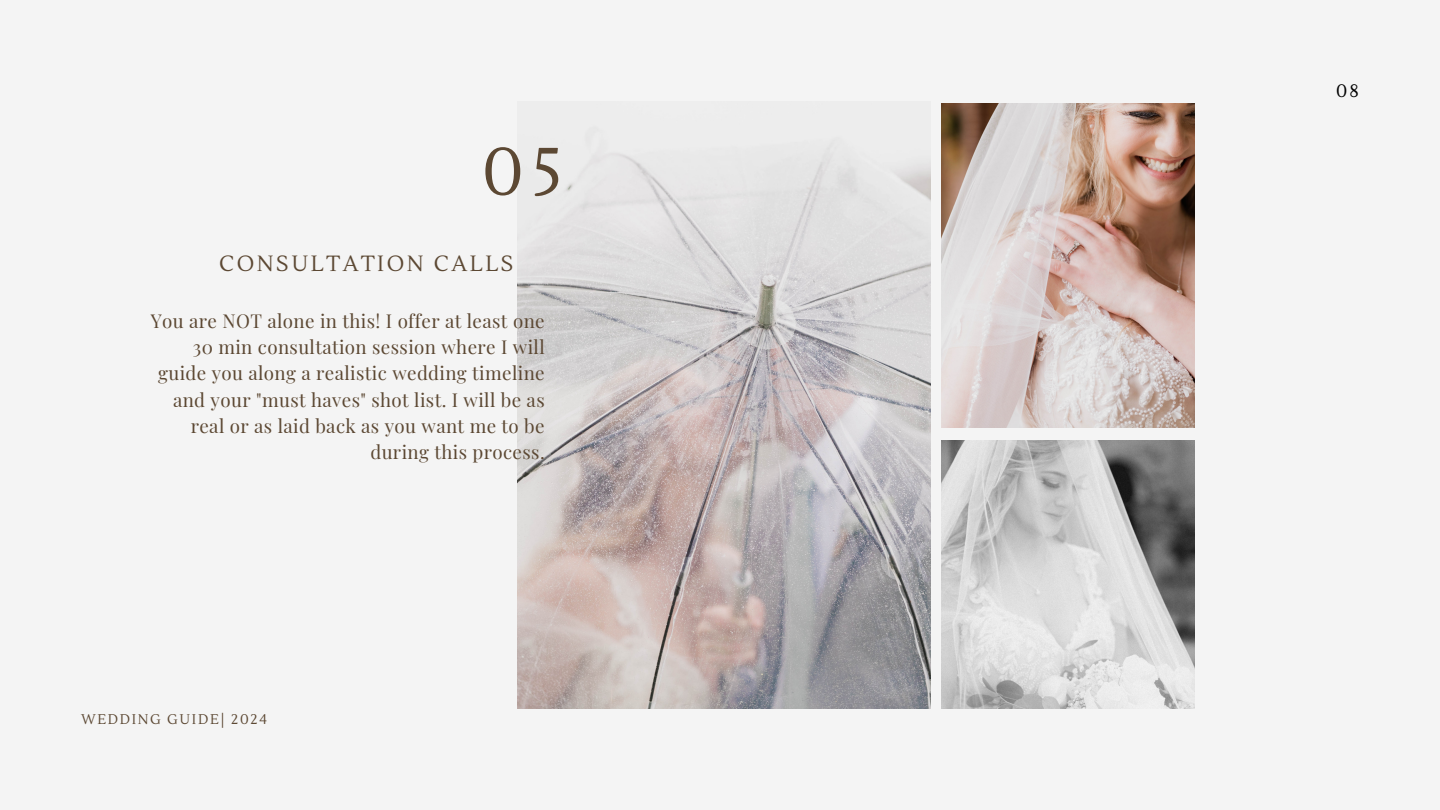
<style>
.page{position:relative;width:1440px;height:810px;background:#f4f4f4}
.page>*{position:absolute;margin:0;border:0;box-sizing:border-box;transform-origin:0 0}
.t1{font:67px "Lustria";color:#5c4833}
.t2{font:22px "Lustria";letter-spacing:.115em;color:#5c4833}
.t3{font:18.8px/26.2px "Playfair Display";letter-spacing:.02em;color:#5c4833;text-align:right}
.t4{font:18px "Lustria";color:#000}
.t5{font:14px "Lustria";letter-spacing:.115em;color:#5c4833}
</style>
<div class="page">
<img style="left:518px;top:126px;width:413px;height:583px">
<img style="left:942px;top:103px;width:253px;height:324px">
<img style="left:942px;top:440px;width:253px;height:269px">
<p class="t1" style="left:482px;top:131px;width:82px">05</p>
<p class="t2" style="left:219px;top:250px;width:296px">CONSULTATION CALLS</p>
<p class="t3" style="left:151px;top:307px;width:395px">You are NOT alone in this! I offer at least one 30 min consultation session where I will guide you along a realistic wedding timeline and your "must haves" shot list. I will be as real or as laid back as you want me to be during this process.</p>
<p class="t5" style="left:81px;top:711px;width:187px">WEDDING GUIDE| 2024</p>
<p class="t4" style="left:1336px;top:80px;width:24px">08</p>
</div>
